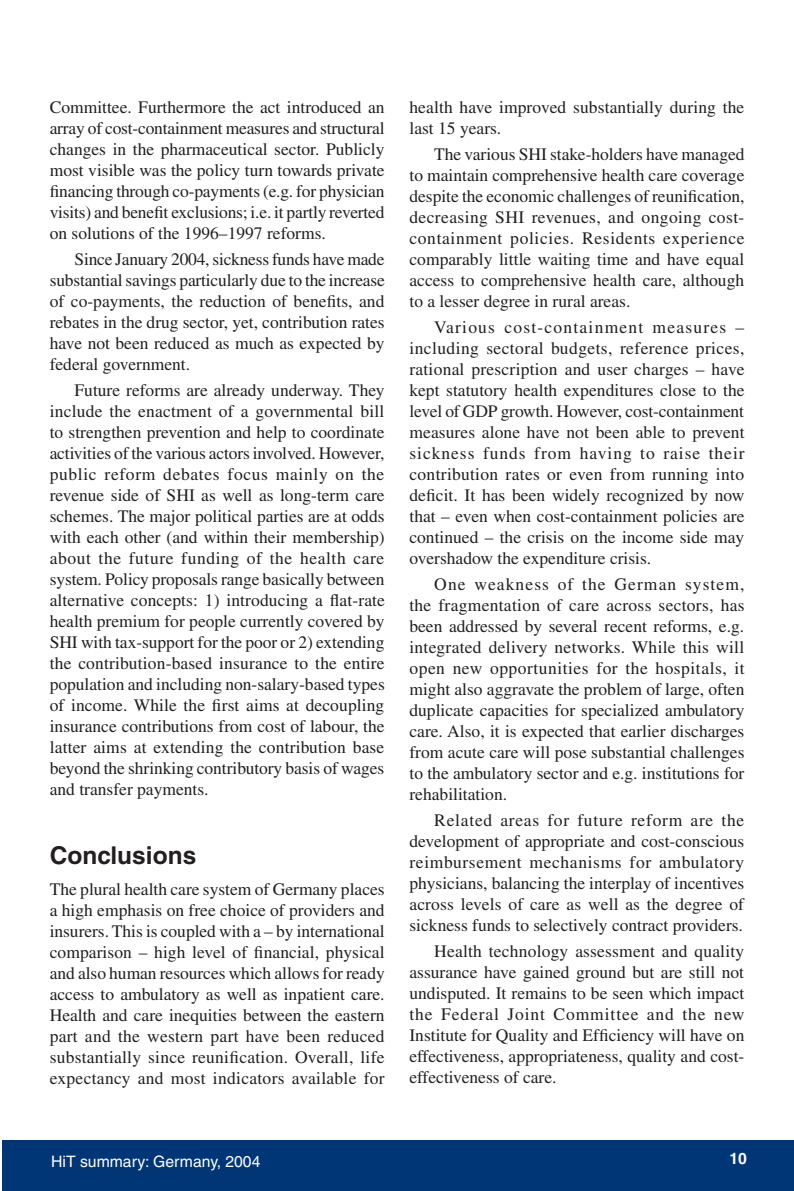
<style>
.page{position:relative;width:794px;height:1191px;background:#fff}
.page>*{position:absolute;margin:0;border:0;box-sizing:border-box;transform-origin:0 0}
.t1{font:700 24.5px "Helvetica";color:#231f20}
.t2{font:17.5px/21px "Times";color:#231f20;text-align:justify}
.t3{font:15.75px "Helvetica";color:#fff}
.t4{font:700 15.75px "Helvetica";color:#fff}
</style>
<div class="page">
<div style="left:2px;top:1140px;width:792px;height:51px;background:#013676"></div>
<p class="t2" style="left:50px;top:96px;width:336px">Committee. Furthermore the act introduced an array of cost-containment measures and structural changes in the pharmaceutical sector. Publicly most visible was the policy turn towards private financing through co-payments (e.g. for physician visits) and benefit exclusions; i.e. it partly reverted on solutions of the 1996–1997 reforms.</p>
<p class="t2" style="left:50px;top:248px;width:337px;text-indent:25px">Since January 2004, sickness funds have made substantial savings particularly due to the increase of co-payments, the reduction of benefits, and rebates in the drug sector, yet, contribution rates have not been reduced as much as expected by federal government.</p>
<p class="t2" style="left:50px;top:379px;width:337px;text-indent:25px">Future reforms are already underway. They include the enactment of a governmental bill to strengthen prevention and help to coordinate activities of the various actors involved. However, public reform debates focus mainly on the revenue side of SHI as well as long-term care schemes. The major political parties are at odds with each other (and within their membership) about the future funding of the health care system. Policy proposals range basically between alternative concepts: 1) introducing a flat-rate health premium for people currently covered by SHI with tax-support for the poor or 2) extending the contribution-based insurance to the entire population and including non-salary-based types of income. While the first aims at decoupling insurance contributions from cost of labour, the latter aims at extending the contribution base beyond the shrinking contributory basis of wages and transfer payments.</p>
<h1 class="t1" style="left:50px;top:840px;width:148px">Conclusions</h1>
<p class="t2" style="left:50px;top:878px;width:336px">The plural health care system of Germany places a high emphasis on free choice of providers and insurers. This is coupled with a – by international comparison – high level of financial, physical and also human resources which allows for ready access to ambulatory as well as inpatient care.<br>Health and care inequities between the eastern part and the western part have been reduced substantially since reunification. Overall, life expectancy and most indicators available for</p>
<p class="t2" style="left:409px;top:96px;width:336px">health have improved substantially during the last 15 years.</p>
<p class="t2" style="left:409px;top:143px;width:337px;text-indent:25px">The various SHI stake-holders have managed to maintain comprehensive health care coverage despite the economic challenges of reunification, decreasing SHI revenues, and ongoing cost&shy;containment policies. Residents experience comparably little waiting time and have equal access to comprehensive health care, although to a lesser degree in rural areas.</p>
<p class="t2" style="left:409px;top:316px;width:337px;text-indent:25px">Various cost-containment measures – including sectoral budgets, reference prices, rational prescription and user charges – have kept statutory health expenditures close to the level of GDP growth. However, cost-containment measures alone have not been able to prevent sickness funds from having to raise their contribution rates or even from running into deficit. It has been widely recognized by now that – even when cost-containment policies are continued – the crisis on the income side may overshadow the expenditure crisis.</p>
<p class="t2" style="left:409px;top:573px;width:337px;text-indent:25px">One weakness of the German system, the fragmentation of care across sectors, has been addressed by several recent reforms, e.g. integrated delivery networks. While this will open new opportunities for the hospitals, it might also aggravate the problem of large, often duplicate capacities for specialized ambulatory care. Also, it is expected that earlier discharges from acute care will pose substantial challenges to the ambulatory sector and e.g. institutions for rehabilitation.</p>
<p class="t2" style="left:409px;top:809px;width:336px;text-indent:25px">Related areas for future reform are the development of appropriate and cost-conscious reimbursement mechanisms for ambulatory physicians, balancing the interplay of incentives across levels of care as well as the degree of sickness funds to selectively contract providers.</p>
<p class="t2" style="left:409px;top:940px;width:337px;text-indent:25px">Health technology assessment and quality assurance have gained ground but are still not undisputed. It remains to be seen which impact the Federal Joint Committee and the new Institute for Quality and Efficiency will have on effectiveness, appropriateness, quality and cost&shy;effectiveness of care.</p>
<p class="t3" style="left:51px;top:1152px;width:211px">HiT summary: Germany, 2004</p>
<p class="t4" style="left:729px;top:1148px;width:19px">10</p>
</div>
